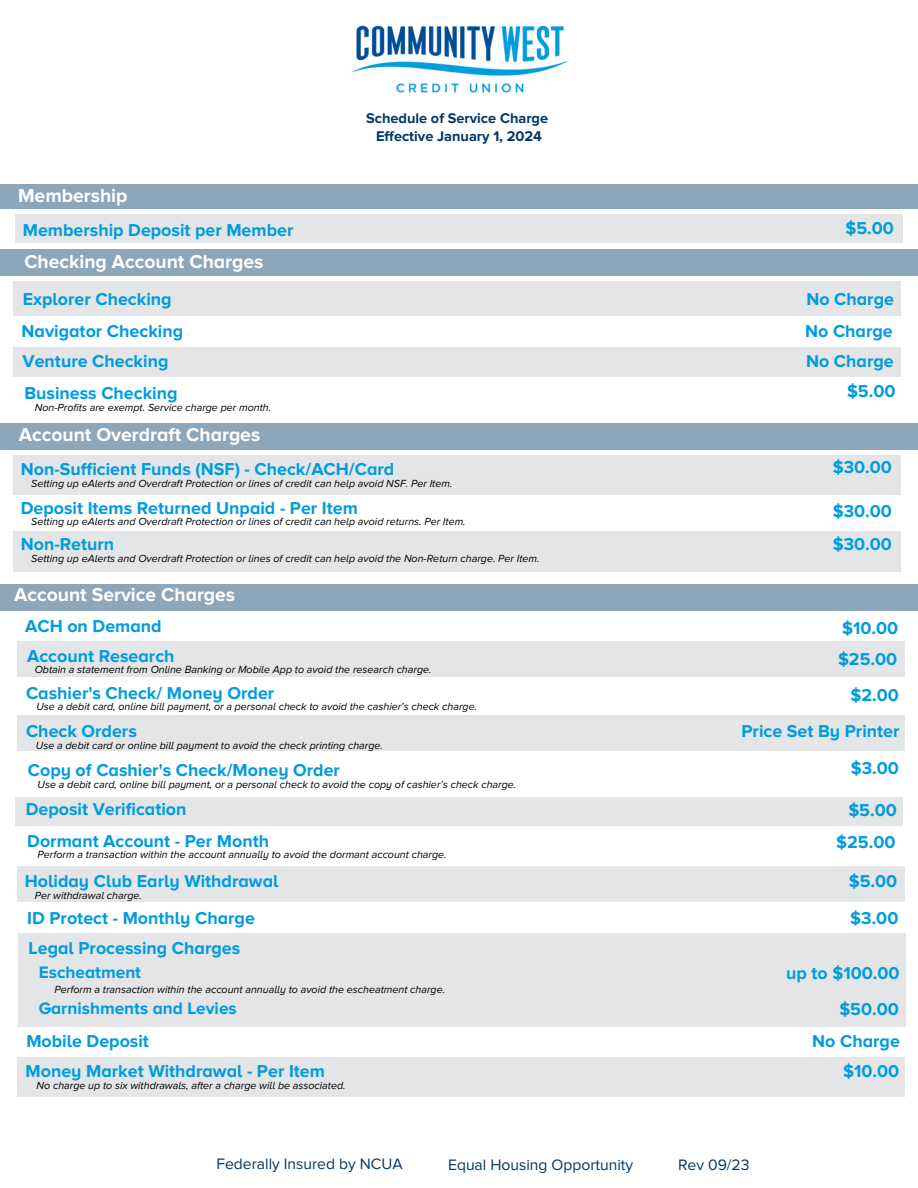
<style>
.page{position:relative;width:918px;height:1188px;background:#fff}
.page>*{position:absolute;margin:0;border:0;box-sizing:border-box;transform-origin:0 0}
.t1{font:700 19.35px "Proxima Nova A";color:#fff}
.t2{font:700 17.85px "Proxima Nova A";color:#009cde}
.t3{font:700 17.85px "Proxima Nova";color:#009cde}
.t4{font:700 17.25px "Proxima Nova A";color:#009cde}
.t5{font:15.6px "Proxima Nova";color:#003865}
.t6{font:15.6px "Proxima Nova A";color:#003865}
.t7{font:700 14.55px "Proxima Nova";color:#003865}
.t8{font:italic 10.65px "Proxima Nova A";color:#000}
</style>
<div class="page">
<div style="left:15px;top:215px;width:888px;height:28px;background:#e3e5e6"></div>
<div style="left:0;top:184px;width:918px;height:25px;background:#8da6ba"></div>
<div style="left:13px;top:455px;width:888px;height:39px;background:#e3e5e6"></div>
<div style="left:13px;top:532px;width:888px;height:40px;background:#e3e5e6"></div>
<div style="left:0;top:423px;width:918px;height:26px;background:#8da6ba"></div>
<div style="left:0;top:249px;width:918px;height:26px;background:#8da6ba"></div>
<div style="left:14px;top:282px;width:887px;height:34px;background:#e3e5e6"></div>
<div style="left:14px;top:347px;width:887px;height:29px;background:#e3e5e6"></div>
<img style="left:351px;top:25px;width:218px;height:68px">
<div style="left:17px;top:716px;width:887px;height:35px;background:#e3e5e6"></div>
<div style="left:0;top:584px;width:918px;height:27px;background:#8da6ba"></div>
<div style="left:15px;top:797px;width:888px;height:28px;background:#e3e5e6"></div>
<div style="left:17px;top:641px;width:887px;height:36px;background:#e3e5e6"></div>
<div style="left:17px;top:867px;width:887px;height:35px;background:#e3e5e6"></div>
<div style="left:18px;top:933px;width:887px;height:94px;background:#e3e5e6"></div>
<div style="left:17px;top:1057px;width:887px;height:40px;background:#e3e5e6"></div>
<p class="t1" style="left:18px;top:184px;width:111px">Membership</p>
<p class="t7" style="left:366px;top:109px;width:184px">Schedule of Service Charge</p>
<p class="t7" style="left:376px;top:127px;width:167px">Effective January 1, 2024</p>
<p class="t3" style="left:23px;top:219px;width:272px">Membership Deposit per Member</p>
<p class="t3" style="left:845px;top:218px;width:50px">$5.00</p>
<p class="t1" style="left:24px;top:251px;width:241px">Checking Account Charges</p>
<p class="t2" style="left:23px;top:288px;width:150px">Explorer Checking</p>
<p class="t2" style="left:806px;top:288px;width:89px">No Charge</p>
<p class="t2" style="left:22px;top:321px;width:163px">Navigator Checking</p>
<p class="t2" style="left:805px;top:321px;width:89px">No Charge</p>
<p class="t2" style="left:23px;top:351px;width:147px">Venture Checking</p>
<p class="t2" style="left:806px;top:351px;width:89px">No Charge</p>
<p class="t2" style="left:24px;top:382px;width:155px">Business Checking</p>
<p class="t2" style="left:847px;top:381px;width:50px">$5.00</p>
<p class="t8" style="left:35px;top:401px;width:238px">Non-Profits are exempt. Service charge per month.</p>
<p class="t1" style="left:19px;top:423px;width:243px">Account Overdraft Charges</p>
<p class="t2" style="left:21px;top:459px;width:375px">Non-Sufficient Funds (NSF) - Check/ACH/Card</p>
<p class="t8" style="left:31px;top:477px;width:423px">Setting up eAlerts and Overdraft Protection or lines of credit can help avoid NSF. Per Item.</p>
<p class="t2" style="left:21px;top:497px;width:339px">Deposit Items Returned Unpaid - Per Item</p>
<p class="t8" style="left:31px;top:515px;width:436px">Setting up eAlerts and Overdraft Protection or lines of credit can help avoid returns. Per Item.</p>
<p class="t2" style="left:21px;top:534px;width:95px">Non-Return</p>
<p class="t8" style="left:31px;top:552px;width:510px">Setting up eAlerts and Overdraft Protection or lines of credit can help avoid the Non-Return charge. Per Item.</p>
<p class="t1" style="left:14px;top:584px;width:222px">Account Service Charges</p>
<p class="t2" style="left:833px;top:457px;width:61px">$30.00</p>
<p class="t2" style="left:833px;top:500px;width:61px">$30.00</p>
<p class="t2" style="left:833px;top:534px;width:61px">$30.00</p>
<p class="t2" style="left:25px;top:616px;width:138px">ACH on Demand</p>
<p class="t2" style="left:842px;top:617px;width:58px">$10.00</p>
<p class="t2" style="left:27px;top:645px;width:149px">Account Research</p>
<p class="t2" style="left:838px;top:648px;width:61px">$25.00</p>
<p class="t8" style="left:35px;top:663px;width:398px">Obtain a statement from Online Banking or Mobile App to avoid the research charge.</p>
<p class="t2" style="left:26px;top:683px;width:250px">Cashier's Check/ Money Order</p>
<p class="t2" style="left:851px;top:684px;width:50px">$2.00</p>
<p class="t8" style="left:37px;top:700px;width:442px">Use a debit card, online bill payment, or a personal check to avoid the cashier’s check charge.</p>
<p class="t2" style="left:26px;top:721px;width:112px">Check Orders</p>
<p class="t8" style="left:36px;top:740px;width:349px">Use a debit card or online bill payment to avoid the check printing charge.</p>
<p class="t2" style="left:28px;top:759px;width:314px">Copy of Cashier's Check/Money Order</p>
<p class="t8" style="left:38px;top:778px;width:480px">Use a debit card, online bill payment, or a personal check to avoid the copy of cashier’s check charge.</p>
<p class="t2" style="left:741px;top:721px;width:160px">Price Set By Printer</p>
<p class="t2" style="left:851px;top:757px;width:50px">$3.00</p>
<p class="t2" style="left:26px;top:798px;width:162px">Deposit Verification</p>
<p class="t2" style="left:848px;top:799px;width:50px">$5.00</p>
<p class="t2" style="left:27px;top:831px;width:243px">Dormant Account - Per Month</p>
<p class="t2" style="left:836px;top:832px;width:61px">$25.00</p>
<p class="t8" style="left:38px;top:848px;width:411px">Perform a transaction within the account annually to avoid the dormant account charge.</p>
<p class="t2" style="left:25px;top:871px;width:255px">Holiday Club Early Withdrawal</p>
<p class="t2" style="left:849px;top:871px;width:50px">$5.00</p>
<p class="t8" style="left:35px;top:889px;width:109px">Per withdrawal charge.</p>
<p class="t2" style="left:27px;top:907px;width:229px">ID Protect - Monthly Charge</p>
<p class="t2" style="left:850px;top:907px;width:50px">$3.00</p>
<p class="t2" style="left:29px;top:938px;width:213px">Legal Processing Charges</p>
<p class="t4" style="left:39px;top:962px;width:104px">Escheatment</p>
<p class="t8" style="left:55px;top:983px;width:392px">Perform a transaction within the account annually to avoid the escheatment charge.</p>
<p class="t2" style="left:786px;top:963px;width:115px">up to $100.00</p>
<p class="t4" style="left:39px;top:998px;width:200px">Garnishments and Levies</p>
<p class="t2" style="left:839px;top:998px;width:61px">$50.00</p>
<p class="t2" style="left:26px;top:1030px;width:124px">Mobile Deposit</p>
<p class="t2" style="left:812px;top:1030px;width:89px">No Charge</p>
<p class="t8" style="left:37px;top:1079px;width:311px">No charge up to six withdrawals, after a charge will be associated.</p>
<p class="t2" style="left:26px;top:1060px;width:301px">Money Market Withdrawal - Per Item</p>
<p class="t2" style="left:843px;top:1060px;width:58px">$10.00</p>
<p class="t5" style="left:217px;top:1155px;width:188px">Federally Insured by NCUA</p>
<p class="t5" style="left:448px;top:1155px;width:187px">Equal Housing Opportunity</p>
<p class="t6" style="left:678px;top:1155px;width:73px">Rev 09/23</p>
</div>
